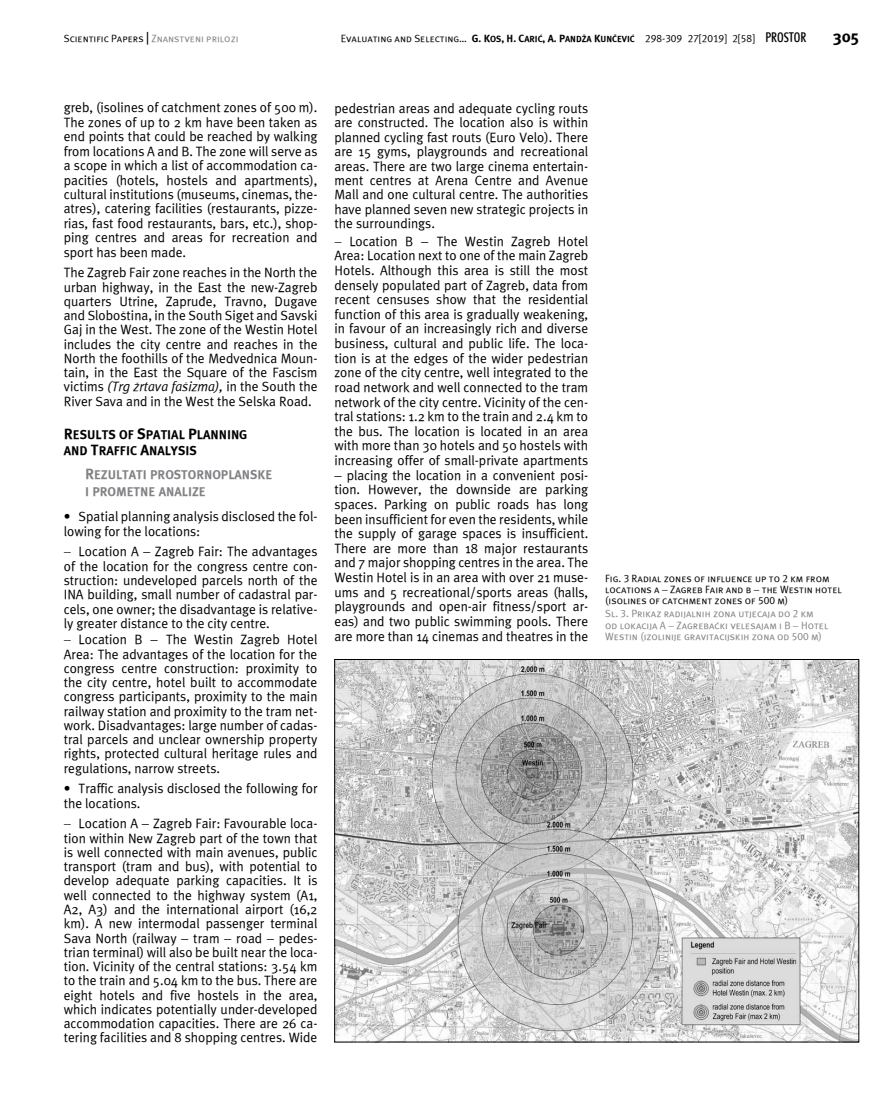
<style>
.page{position:relative;width:893px;height:1106px;background:#fff}
.page>*{position:absolute;margin:0;border:0;box-sizing:border-box;transform-origin:0 0}
.t1{font:700 16.5px "Meta";color:#000}
.t2{font:13.5px/14.2px "Meta";color:#000;text-align:justify}
.t3{font:12.75px/16.4px "Meta Bold SC850";color:#000}
.t4{font:12.75px/16.4px "Meta Bold SC850";color:#808285}
.t5{font:10.5px/11.4px "Meta Caps";color:#000}
.t6{font:10.5px/11.4px "Meta Caps";color:#808285}
.s1{color:#000}
.s2{font-family:"Meta Bold SC850"}
.s3{font-family:"Meta Bold SC850";font-size:8.85px}
.s4{font-family:"A Futura";font-stretch:condensed;font-size:13.5px}
.s5{font-style:italic}
.s6{font-size:15px}
</style>
<div class="page">
<img style="left:336px;top:661px;width:521px;height:379px">
<p class="t6" style="left:64px;top:33px;width:176px"><span class="s1">Scientific Papers</span> Znanstveni prilozi</p>
<p class="t5" style="left:341px;top:33px;width:467px">Evaluating and Selecting… <span class="s2">G. K</span><span class="s3">OS</span><span class="s2">, H. C</span><span class="s3">ARIĆ</span><span class="s2">, A. P</span><span class="s3">ANDŽA</span> <span class="s2">K</span><span class="s3">UNČEVIĆ</span> 298-309 27[2019] 2[58] <span class="s4">PROSTOR</span></p>
<p class="t1" style="left:833px;top:26px;width:27px">305</p>
<p class="t2" style="left:64px;top:100px;width:255px">greb, (isolines of catchment zones of 500 m).<br>The zones of up to 2 km have been taken as end points that could be reached by walking from locations A and B. The zone will serve as a scope in which a list of accommodation ca&shy;pacities (hotels, hostels and apartments), cultural institutions (museums, cinemas, the&shy;atres), catering facilities (restaurants, pizze&shy;rias, fast food restaurants, bars, etc.), shop&shy;ping centres and areas for recreation and sport has been made.</p>
<p class="t2" style="left:64px;top:265px;width:255px">The Zagreb Fair zone reaches in the North the urban highway, in the East the new-Zagreb quarters Utrine, Zapruđe, Travno, Dugave and Sloboština, in the South Siget and Savski Gaj in the West. The zone of the Westin Hotel includes the city centre and reaches in the North the foothills of the Medvednica Moun&shy;tain, in the East the Square of the Fascism victims <span class="s5">(Trg žrtava fašizma),</span> in the South the River Sava and in the West the Selska Road.</p>
<p class="t3" style="left:64px;top:426px;width:184px"><span class="s6">R</span>ESULTS OF <span class="s6">S</span>PATIAL <span class="s6">P</span>LANNING<br>AND <span class="s6">T</span>RAFFIC <span class="s6">A</span>NALYSIS</p>
<p class="t4" style="left:85px;top:466px;width:189px"><span class="s6">R</span>EZULTATI PROSTORNOPLANSKE<br>I PROMETNE ANALIZE</p>
<p class="t2" style="left:64px;top:509px;width:255px;line-height:14.7px">• Spatial planning analysis disclosed the fol&shy;lowing for the locations:</p>
<p class="t2" style="left:64px;top:544px;width:255px">− Location A Zagreb Fair: The advantages of the location for the congress centre con&shy;struction: undeveloped parcels north of the INA building, small number of cadastral par&shy;cels, one owner; the disadvantage is relative&shy;ly greater distance to the city centre.</p>
<p class="t2" style="left:64px;top:632px;width:80px">− Location B</p>
<p class="t2" style="left:64px;top:632px;width:255px;text-indent:102px">The Westin Zagreb Hotel Area: The advantages of the location for the congress centre construction: proximity to the city centre, hotel built to accommodate congress participants, proximity to the main railway station and proximity to the tram net&shy;work. Disadvantages: large number of cadas&shy;tral parcels and unclear ownership property rights, protected cultural heritage rules and regulations, narrow streets.</p>
<p class="t2" style="left:64px;top:781px;width:255px">• Traffic analysis disclosed the following for the locations.</p>
<p class="t2" style="left:64px;top:816px;width:255px">− Location A Zagreb Fair: Favourable loca&shy;tion within New Zagreb part of the town that is well connected with main avenues, public transport (tram and bus), with potential to develop adequate parking capacities. It is well connected to the highway system (A1, A2, A3) and the international airport (16,2 km). A new intermodal passenger terminal Sava North (railway tram road pedes&shy;trian terminal) will also be built near the loca&shy;tion. Vicinity of the central stations: 3.54 km to the train and 5.04 km to the bus. There are eight hotels and five hostels in the area, which indicates potentially under-developed accommodation capacities. There are 26 ca&shy;tering facilities and 8 shopping centres. Wide</p>
<p class="t2" style="left:334px;top:101px;width:255px">pedestrian areas and adequate cycling routs are constructed. The location also is within planned cycling fast routs (Euro Velo). There are 15 gyms, playgrounds and recreational areas. There are two large cinema entertain&shy;ment centres at Arena Centre and Avenue Mall and one cultural centre. The authorities have planned seven new strategic projects in the surroundings.</p>
<p class="t2" style="left:334px;top:234px;width:80px">− Location B</p>
<p class="t2" style="left:334px;top:233px;width:255px;text-align:right">The Westin Zagreb Hotel<br>Area: Location next to one of the main Zagreb Hotels. Although this area is still the most densely populated part of Zagreb, data from recent censuses show that the residential function of this area is gradually weakening, in favour of an increasingly rich and diverse business, cultural and public life. The loca&shy;tion is at the edges of the wider pedestrian zone of the city centre, well integrated to the road network and well connected to the tram network of the city centre. Vicinity of the cen&shy;tral stations: 1.2 km to the train and 2.4 km to the bus. The location is located in an area with more than 30 hotels and 50 hostels with increasing offer of small-private apartments placing the location in a convenient posi&shy;tion. However, the downside are parking spaces. Parking on public roads has long been insufficient for even the residents, while the supply of garage spaces is insufficient.<br>There are more than 18 major restaurants and 7 major shopping centres in the area. The Westin Hotel is in an area with over 21 muse&shy;ums and 5 recreational/sports areas (halls, playgrounds and open-air fitness/sport ar&shy;eas) and two public swimming pools. There are more than 14 cinemas and theatres in the</p>
<p class="t5" style="left:605px;top:572px;width:238px">Fig. 3 Radial zones of influence up to 2 km from locations a Zagreb Fair and b the Westin hotel (isolines of catchment zones of 500 m)</p>
<p class="t6" style="left:605px;top:608px;width:225px">Sl. 3. Prikaz radijalnih zona utjecaja do 2 km od lokacija A Zagrebački velesajam i B Hotel<br>Westin (izolinije gravitacijskih zona od 500 m)</p>
</div>
